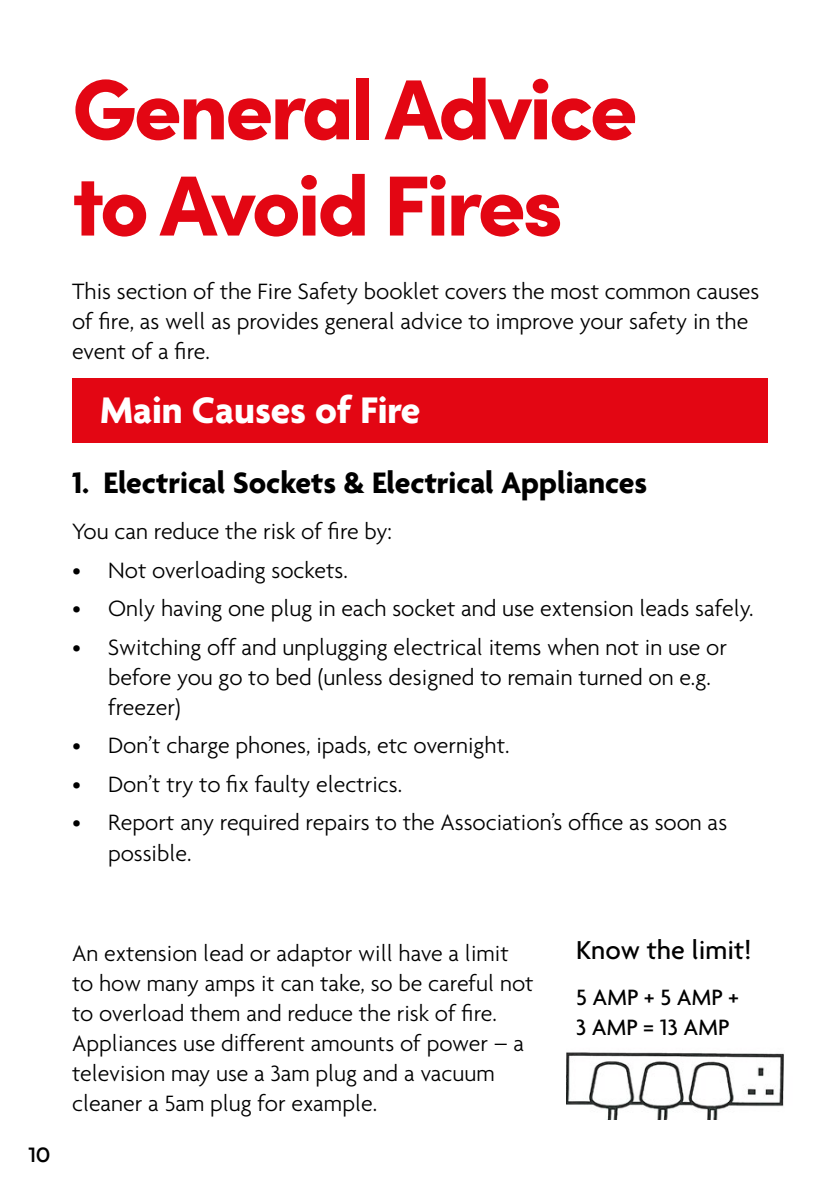
<style>
.page{position:relative;width:840px;height:1191px;background:#fff}
.page>*{position:absolute;margin:0;border:0;box-sizing:border-box;transform-origin:0 0}
.t1{font:900 85.4px/96.2px "Sofia Pro";letter-spacing:-.04em;color:#e30613}
.t2{font:700 40px "Agenda";color:#fff}
.t3{font:700 32px "Agenda";color:#000}
.t4{font:500 28px "Agenda";color:#000}
.t5{font:300 24px/30px "Agenda";color:#000}
.t6{font:500 24px/30px "Agenda";color:#000}
.t7{font:700 24px "Texta";color:#000}
</style>
<div class="page">
<div style="left:72px;top:378px;width:695px;height:64px;background:#e30613"></div>
<img style="left:566px;top:1052px;width:218px;height:68px">
<h1 class="t1" style="left:72px;top:53px;width:567px">General Advice to Avoid Fires</h1>
<p class="t5" style="left:72px;top:275px;width:688px">This section of the Fire Safety booklet covers the most common causes of fire, as well as provides general advice to improve your safety in the event of a fire.</p>
<h2 class="t2" style="left:100px;top:388px;width:321px">Main Causes of Fire</h2>
<h3 class="t3" style="left:72px;top:466px;width:576px">1. Electrical Sockets &amp; Electrical Appliances</h3>
<p class="t5" style="left:72px;top:516px;width:321px">You can reduce the risk of fire by:</p>
<p class="t5" style="left:72px;top:555px;width:277px">• Not overloading sockets.</p>
<p class="t5" style="left:72px;top:593px;width:682px">• Only having one plug in each socket and use extension leads safely.</p>
<p class="t5" style="left:108px;top:632px;width:620px;text-indent:-36px">• Switching off and unplugging electrical items when not in use or before you go to bed (unless designed to remain turned on e.g. freezer)</p>
<p class="t5" style="left:72px;top:730px;width:439px">• Don’t charge phones, ipads, etc overnight.</p>
<p class="t5" style="left:72px;top:769px;width:331px">• Don’t try to fix faulty electrics.</p>
<p class="t5" style="left:108px;top:807px;width:620px;text-indent:-36px">• Report any required repairs to the Association’s office as soon as possible.</p>
<p class="t7" style="left:28px;top:1142px;width:24px">10</p>
<p class="t5" style="left:72px;top:938px;width:463px">An extension lead or adaptor will have a limit to how many amps it can take, so be careful not to overload them and reduce the risk of fire.<br>Appliances use different amounts of power – a television may use a 3am plug and a vacuum cleaner a 5am plug for example.</p>
<p class="t4" style="left:575px;top:932px;width:177px">Know the limit!</p>
<p class="t6" style="left:575px;top:981px;width:164px">5 AMP + 5 AMP +<br>3 AMP = 13 AMP</p>
</div>
